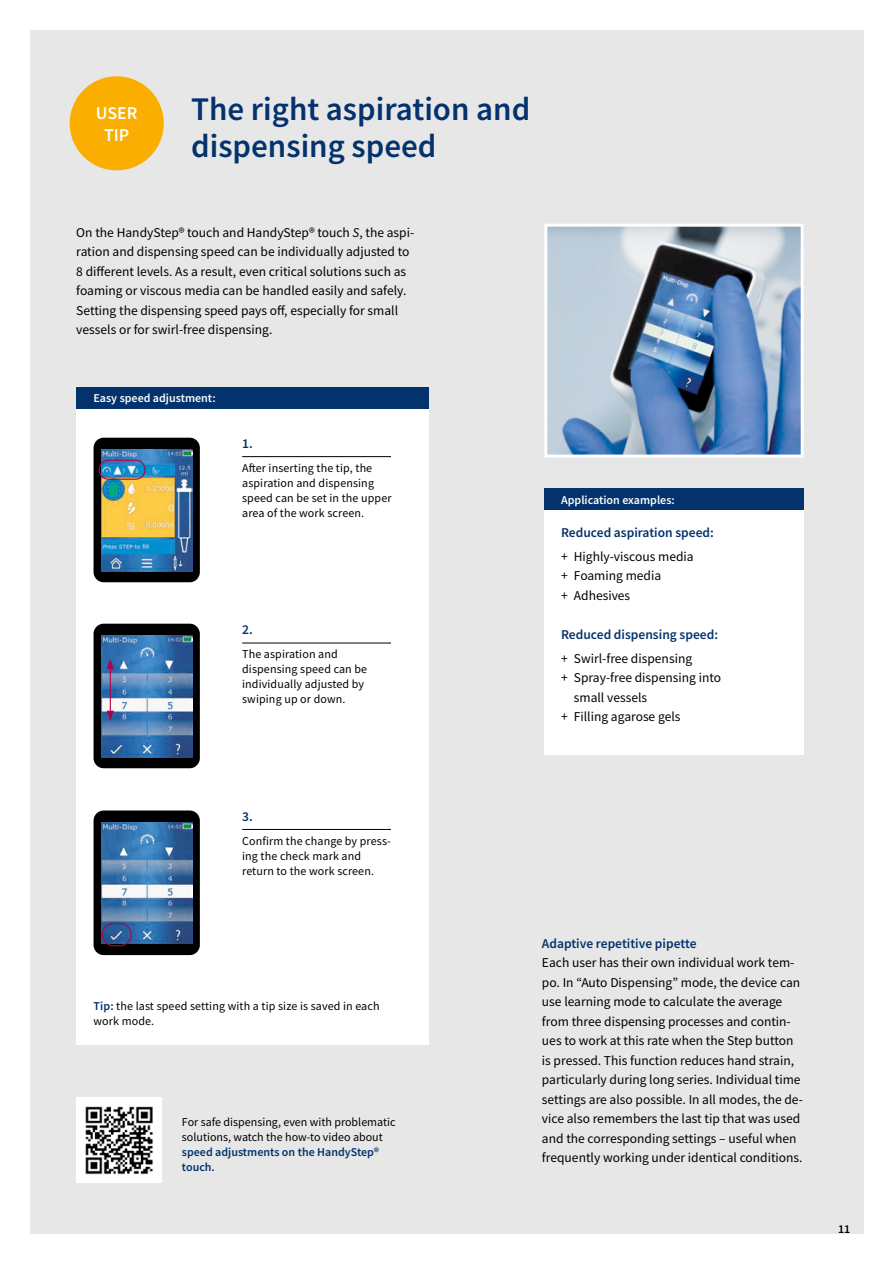
<style>
.page{position:relative;width:893px;height:1263px;background:#fff}
.page>*{position:absolute;margin:0;border:0;box-sizing:border-box;transform-origin:0 0}
.t1{font:600 33px/37.5px "Source Sans Pro";color:#03326c}
.t2{font:600 18px/21.6px "Source Sans Pro";color:#fff;text-align:center}
.t3{font:13.5px/19.5px "Source Sans Pro";color:#000}
.t4{font:600 13.5px "Source Sans Pro";color:#03326c}
.t5{font:12px/15px "Source Sans Pro";letter-spacing:.01em;color:#000}
.t6{font:600 12px "Source Sans Pro";color:#fff}
.t7{font:600 12px/15px "Source Sans Pro";color:#03326c}
.t8{font:600 12px "Source Sans Pro";color:#000}
.s1{font-style:italic}
.s2{font-weight:600;color:#03326c}
</style>
<div class="page">
<div style="left:30px;top:30px;width:833px;height:1203px;background:#e7e7e7"></div>
<div style="left:76px;top:393px;width:353px;height:651px;background:#fff"></div>
<div style="left:544px;top:510px;width:259px;height:245px;background:#fff"></div>
<img style="left:548px;top:228px;width:252px;height:226px">
<div style="left:544px;top:224px;width:260px;height:234px;border:3px solid #fff"></div>
<div style="left:94px;top:438px;width:106px;height:144px;background:#000;border-radius:10px"></div>
<img style="left:101px;top:449px;width:91px;height:122px">
<div style="left:99px;top:460px;width:47px;height:20px;border:1px solid #b1004d;border-radius:9px"></div>
<div style="left:94px;top:624px;width:106px;height:144px;background:#000;border-radius:10px"></div>
<img style="left:101px;top:635px;width:92px;height:122px">
<hr style="left:110px;top:667px;width:1px;height:46px;background:#b1004d">
<svg style="left:107px;top:711px;width:7px;height:10px"></svg>
<svg style="left:107px;top:659px;width:7px;height:10px"></svg>
<div style="left:94px;top:810px;width:106px;height:145px;background:#000;border-radius:10px"></div>
<img style="left:101px;top:822px;width:92px;height:122px">
<div style="left:102px;top:923px;width:30px;height:23px;border:1px solid #b1004d;border-radius:11px"></div>
<hr style="left:242px;top:456px;width:149px;height:1px;background:#000">
<hr style="left:242px;top:643px;width:149px;height:1px;background:#000">
<hr style="left:242px;top:829px;width:149px;height:1px;background:#000">
<div style="left:544px;top:488px;width:259px;height:22px;background:#03326c"></div>
<div style="left:76px;top:387px;width:353px;height:22px;background:#03326c"></div>
<div style="left:70px;top:76px;width:94px;height:94px;background:#f9ae00;border-radius:50%"></div>
<img style="left:76px;top:1098px;width:85px;height:84px">
<h2 class="t2" style="left:96px;top:102px;width:43px">USER<br>TIP</h2>
<h1 class="t1" style="left:191px;top:90px;width:341px">The right aspiration and dispensing speed</h1>
<p class="t3" style="left:76px;top:222px;width:339px">On the HandyStep® touch and HandyStep® touch <span class="s1">S</span>, the aspi&shy;ration and dispensing speed can be individually adjusted to 8 different levels. As a result, even critical solutions such as foaming or viscous media can be handled easily and safely.<br>Setting the dispensing speed pays off, especially for small vessels or for swirl-free dispensing.</p>
<p class="t6" style="left:93px;top:390px;width:124px">Easy speed adjustment:</p>
<p class="t4" style="left:242px;top:434px;width:12px">1.</p>
<p class="t5" style="left:242px;top:460px;width:151px">After inserting the tip, the aspiration and dispensing speed can be set in the upper area of the work screen.</p>
<p class="t4" style="left:242px;top:621px;width:12px">2.</p>
<p class="t5" style="left:242px;top:647px;width:127px">The aspiration and dispensing speed can be individually adjusted by swiping up or down.</p>
<p class="t6" style="left:561px;top:492px;width:115px">Application examples:</p>
<p class="t4" style="left:561px;top:524px;width:154px">Reduced aspiration speed:</p>
<p class="t3" style="left:561px;top:546px;width:134px">+ Highly-viscous media + Foaming media<br>+ Adhesives</p>
<p class="t4" style="left:561px;top:625px;width:158px">Reduced dispensing speed:</p>
<p class="t3" style="left:561px;top:648px;width:133px">+ Swirl-free dispensing</p>
<p class="t3" style="left:561px;top:668px;width:162px">+ Spray-free dispensing into</p>
<p class="t3" style="left:574px;top:687px;width:75px">small vessels</p>
<p class="t3" style="left:561px;top:707px;width:121px">+ Filling agarose gels</p>
<p class="t4" style="left:242px;top:807px;width:12px">3.</p>
<p class="t5" style="left:242px;top:833px;width:150px">Confirm the change by press&shy;ing the check mark and return to the work screen.</p>
<p class="t5" style="left:94px;top:998px;width:288px"><span class="s2">Tip:</span> the last speed setting with a tip size is saved in each work mode.</p>
<p class="t5" style="left:182px;top:1114px;width:215px">For safe dispensing, even with problematic solutions, watch the how-to video about</p>
<p class="t7" style="left:182px;top:1144px;width:199px">speed adjustments on the HandyStep® touch.</p>
<p class="t4" style="left:542px;top:934px;width:156px">Adaptive repetitive pipette</p>
<p class="t3" style="left:542px;top:953px;width:262px">Each user has their own individual work tem&shy;po. In “Auto Dispensing” mode, the device can use learning mode to calculate the average from three dispensing processes and contin&shy;ues to work at this rate when the Step button is pressed. This function reduces hand strain, particularly during long series. Individual time settings are also possible. In all modes, the de&shy;vice also remembers the last tip that was used and the corresponding settings – useful when frequently working under identical conditions.</p>
<p class="t8" style="left:838px;top:1221px;width:14px">11</p>
</div>
